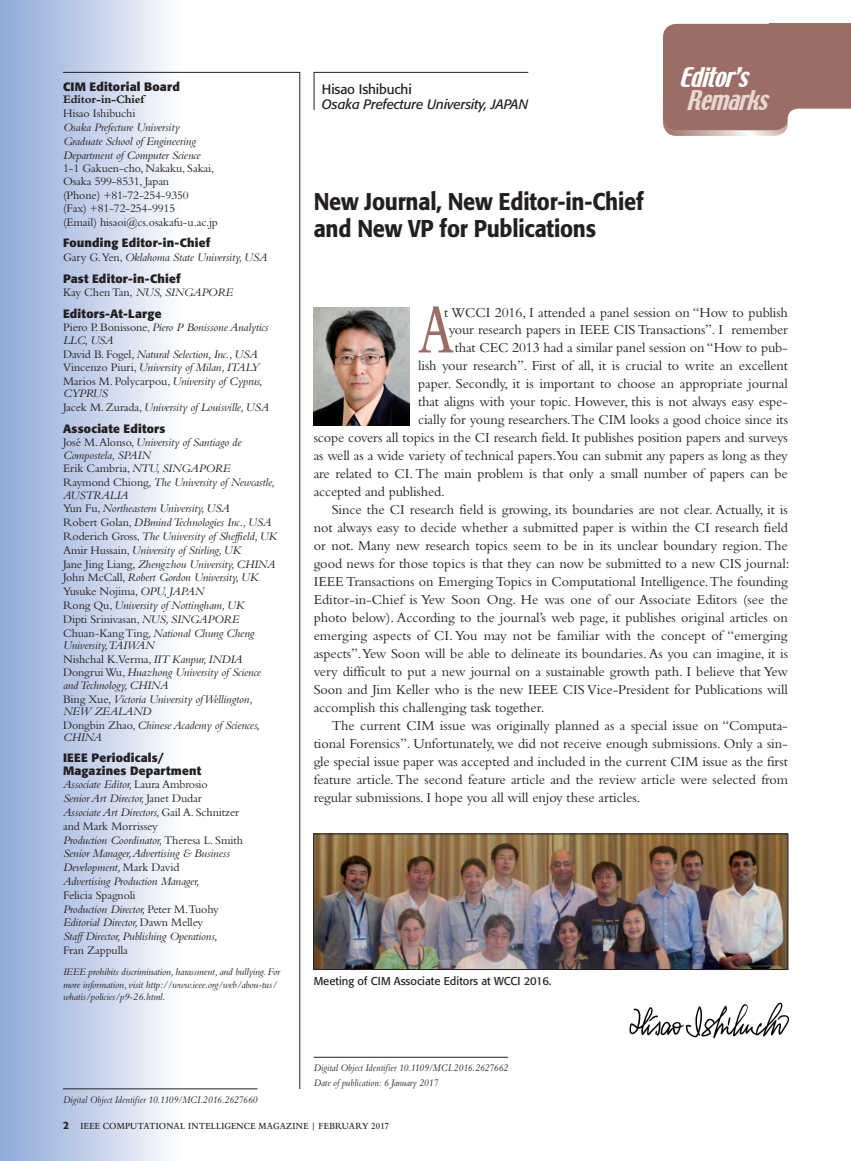
<style>
.page{position:relative;width:851px;height:1161px;background:#fff}
.page>*{position:absolute;margin:0;border:0;box-sizing:border-box;transform-origin:0 0}
.t1{font:500 24px/27px "Formata";letter-spacing:-.01em;color:#231f20;scale:.9 1}
.t2{font:italic 24px "Techno";color:#fff}
.t3{font:italic 24px "Techno";color:#e9d7d1}
.t4{font:14.25px "Bembo Std";letter-spacing:-.005em;color:#231f20}
.t5{font:italic 13.5px "Formata";letter-spacing:-.01em;color:#231f20}
.t6{font:13.5px "Formata";letter-spacing:-.01em;color:#231f20}
.t7{font:italic 12px/13.8px "Bembo Std";letter-spacing:-.01em;color:#231f20}
.t8{font:12px/13.8px "Bembo Std";letter-spacing:-.01em;color:#231f20}
.t9{font:700 12px/12.3px "Formata";letter-spacing:.015em;color:#231f20}
.t10{font:700 12px "Bembo Std";letter-spacing:-.01em;color:#231f20}
.t11{font:11.25px "Formata";color:#231f20}
.t12{font:italic 10.5px/12.3px "Bembo Std";letter-spacing:-.015em;color:#231f20}
.t13{font:italic 10.5px/14.7px "Bembo Std";letter-spacing:.005em;color:#231f20;scale:.9 1}
.t14{font:600 9.75px "Bembo Std";letter-spacing:.025em;color:#231f20;scale:.9 1}
.s1{font-style:normal}
.s2{font-family:"Formata";font-weight:500;font-size:10.5px}
</style>
<div class="page">
<div style="left:0;top:0;width:181px;height:1161px;background:linear-gradient(to right,#8ea8d7,#fcfcfe)"></div>
<div style="left:663px;top:24px;width:125px;height:106px;background:#9b6d66;border-radius:14px"></div>
<div style="left:769px;top:24px;width:81px;height:92px;background:#9b6d66"></div>
<svg style="left:313px;top:72px;width:216px;height:38px"></svg>
<svg style="left:62px;top:72px;width:238px;height:1018px"></svg>
<svg style="left:663px;top:108px;width:187px;height:28px"></svg>
<img style="left:314px;top:307px;width:95px;height:118px">
<img style="left:629px;top:1002px;width:161px;height:37px">
<hr style="left:63px;top:1088px;width:194px;height:1px;background:#231f20">
<hr style="left:314px;top:1057px;width:194px;height:1px;background:#231f20">
<img style="left:315px;top:836px;width:471px;height:132px">
<div style="left:313px;top:834px;width:475px;height:136px;border:1px solid #231f20"></div>
<svg style="left:418px;top:306px;width:35px;height:46px"></svg>
<p class="t9" style="left:63px;top:81px;width:118px">CIM Editorial Board</p>
<p class="t10" style="left:63px;top:93px;width:83px">Editor-in-Chief</p>
<p class="t8" style="left:63px;top:106px;width:74px">Hisao Ishibuchi</p>
<p class="t7" style="left:63px;top:120px;width:139px">Osaka Prefecture University<br>Graduate School of Engineering<br>Department of Computer Science</p>
<p class="t8" style="left:63px;top:162px;width:153px;line-height:12.3px">1-1 Gakuen-cho, Nakaku, Sakai,<br>Osaka 599-8531, Japan</p>
<p class="t8" style="left:63px;top:188px;width:156px">(Phone) +81-72-254-9350<br>(Fax) +81-72-254-9915<br>(Email) hisaoi@cs.osakafu-u.ac.jp</p>
<p class="t9" style="left:63px;top:237px;width:149px">Founding Editor-in-Chief</p>
<p class="t7" style="left:63px;top:250px;width:206px"><span class="s1">Gary G. Yen,</span> Oklahoma State University, USA</p>
<p class="t9" style="left:63px;top:272px;width:119px">Past Editor-in-Chief</p>
<p class="t7" style="left:63px;top:285px;width:172px"><span class="s1">Kay Chen Tan,</span> NUS, SINGAPORE</p>
<p class="t9" style="left:63px;top:307px;width:100px">Editors-At-Large</p>
<p class="t7" style="left:63px;top:321px;width:207px;line-height:12.3px"><span class="s1">Piero P. Bonissone,</span> Piero P Bonissone Analytics<br>LLC, USA</p>
<p class="t7" style="left:63px;top:347px;width:201px"><span class="s1">David B. Fogel,</span> Natural Selection, Inc., USA<br><span class="s1">Vincenzo Piuri,</span> University of Milan, ITALY<br><span class="s1">Marios M. Polycarpou,</span> University of Cyprus,</p>
<p class="t7" style="left:63px;top:387px;width:208px">CYPRUS<br><span class="s1">Jacek M. Zurada,</span> University of Louisville, USA</p>
<p class="t9" style="left:63px;top:422px;width:104px">Associate Editors</p>
<p class="t7" style="left:63px;top:436px;width:180px;line-height:12.3px"><span class="s1">José M. Alonso,</span> University of Santiago de<br>Compostela, SPAIN</p>
<p class="t7" style="left:63px;top:462px;width:213px"><span class="s1">Erik Cambria,</span> NTU, SINGAPORE<br><span class="s1">Raymond Chiong,</span> The University of Newcastle,</p>
<p class="t7" style="left:63px;top:488px;width:215px">AUSTRALIA<br><span class="s1">Yun Fu,</span> Northeastern University, USA<br><span class="s1">Robert Golan,</span> DBmind Technologies Inc., USA <span class="s1">Roderich Gross,</span> The University of Sheffield, UK <span class="s1">Amir Hussain,</span> University of Stirling, UK<br><span class="s1">Jane Jing Liang,</span> Zhengzhou University, CHINA <span class="s1">John McCall,</span> Robert Gordon University, UK <span class="s1">Yusuke Nojima,</span> OPU, JAPAN<br><span class="s1">Rong Qu,</span> University of Nottingham, UK<br><span class="s1">Dipti Srinivasan,</span> NUS, SINGAPORE <span class="s1">Chuan-Kang Ting,</span> National Chung Cheng</p>
<p class="t7" style="left:63px;top:638px;width:199px">University,TAIWAN<br><span class="s1">Nishchal K.Verma,</span> IIT Kanpur, INDIA<br><span class="s1">Dongrui Wu,</span> Huazhong University of Science</p>
<p class="t7" style="left:63px;top:678px;width:191px">and Technology, CHINA<br><span class="s1">Bing Xue,</span> Victoria University of Wellington,</p>
<p class="t7" style="left:63px;top:704px;width:198px">NEW ZEALAND<br><span class="s1">Dongbin Zhao,</span> Chinese Academy of Sciences,</p>
<p class="t7" style="left:63px;top:730px;width:40px">CHINA</p>
<p class="t9" style="left:63px;top:752px;width:140px">IEEE Periodicals/<br>Magazines Department</p>
<p class="t7" style="left:63px;top:777px;width:181px">Associate Editor, <span class="s1">Laura Ambrosio<br></span>Senior Art Director, <span class="s1">Janet Dudar<br></span>Associate Art Directors, <span class="s1">Gail A. Schnitzer and Mark Morrissey<br></span>Production Coordinator, <span class="s1">Theresa L. Smith </span>Senior Manager, Advertising &amp; Business Development, <span class="s1">Mark David<br></span>Advertising Production Manager,</p>
<p class="t7" style="left:63px;top:888px;width:157px"><span class="s1">Felicia Spagnoli<br></span>Production Director, <span class="s1">Peter M.Tuohy<br></span>Editorial Director, <span class="s1">Dawn Melley<br></span>Staff Director, Publishing Operations,</p>
<p class="t8" style="left:63px;top:943px;width:66px">Fran Zappulla</p>
<p class="t12" style="left:63px;top:966px;width:218px">IEEE prohibits discrimination, harassment, and bullying. For more information, visit http://www.ieee.org/web/abou-tus/ whatis/policies/p9-26.html.</p>
<p class="t13" style="left:63px;top:1092px;width:217px">Digital Object Identifier 10.1109/MCI.2016.2627660</p>
<p class="t6" style="left:322px;top:81px;width:91px">Hisao Ishibuchi</p>
<p class="t5" style="left:322px;top:96px;width:208px">Osaka Prefecture University, JAPAN</p>
<h1 class="t1" style="left:314px;top:188px;width:368px">New Journal, New Editor-in-Chief and New VP for Publications</h1>
<h1 class="t2" style="left:678px;top:61px;width:79px">Editor’s</h1>
<h1 class="t3" style="left:686px;top:84px;width:92px">Remarks</h1>
<p class="t4" style="left:444px;top:304px;width:345px">t WCCI 2016, I attended a panel session on “How to publish</p>
<p class="t4" style="left:449px;top:322px;width:341px">your research papers in IEEE CIS Transactions”. I remember</p>
<p class="t4" style="left:455px;top:340px;width:334px">that CEC 2013 had a similar panel session on “How to pub-</p>
<p class="t4" style="left:418px;top:358px;width:371px">lish your research”. First of all, it is crucial to write an excellent</p>
<p class="t4" style="left:418px;top:376px;width:371px">paper. Secondly, it is important to choose an appropriate journal</p>
<p class="t4" style="left:418px;top:394px;width:371px">that aligns with your topic. However, this is not always easy espe-</p>
<p class="t4" style="left:418px;top:412px;width:371px">cially for young researchers.The CIM looks a good choice since its</p>
<p class="t4" style="left:314px;top:430px;width:475px">scope covers all topics in the CI research field. It publishes position papers and surveys</p>
<p class="t4" style="left:314px;top:448px;width:476px">as well as a wide variety of technical papers.You can submit any papers as long as they</p>
<p class="t4" style="left:314px;top:466px;width:475px">are related to CI. The main problem is that only a small number of papers can be</p>
<p class="t4" style="left:314px;top:484px;width:133px">accepted and published.</p>
<p class="t4" style="left:332px;top:502px;width:457px">Since the CI research field is growing, its boundaries are not clear. Actually, it is</p>
<p class="t4" style="left:314px;top:520px;width:476px">not always easy to decide whether a submitted paper is within the CI research field</p>
<p class="t4" style="left:314px;top:538px;width:475px">or not. Many new research topics seem to be in its unclear boundary region. The</p>
<p class="t4" style="left:314px;top:556px;width:477px">good news for those topics is that they can now be submitted to a new CIS journal:</p>
<p class="t4" style="left:314px;top:574px;width:475px">IEEE Transactions on Emerging Topics in Computational Intelligence. The founding</p>
<p class="t4" style="left:314px;top:592px;width:476px">Editor-in-Chief is Yew Soon Ong. He was one of our Associate Editors (see the</p>
<p class="t4" style="left:314px;top:610px;width:476px">photo below). According to the journal’s web page, it publishes original articles on</p>
<p class="t4" style="left:314px;top:628px;width:475px">emerging aspects of CI. You may not be familiar with the concept of “emerging</p>
<p class="t4" style="left:314px;top:646px;width:476px">aspects”.Yew Soon will be able to delineate its boundaries. As you can imagine, it is</p>
<p class="t4" style="left:314px;top:664px;width:475px">very difficult to put a new journal on a sustainable growth path. I believe that Yew</p>
<p class="t4" style="left:314px;top:682px;width:476px">Soon and Jim Keller who is the new IEEE CIS Vice-President for Publications will</p>
<p class="t4" style="left:314px;top:700px;width:232px">accomplish this challenging task together.</p>
<p class="t4" style="left:332px;top:718px;width:457px">The current CIM issue was originally planned as a special issue on “Computa-</p>
<p class="t4" style="left:314px;top:736px;width:475px">tional Forensics”. Unfortunately, we did not receive enough submissions. Only a sin-</p>
<p class="t4" style="left:314px;top:754px;width:476px">gle special issue paper was accepted and included in the current CIM issue as the first</p>
<p class="t4" style="left:314px;top:772px;width:476px">feature article. The second feature article and the review article were selected from</p>
<p class="t4" style="left:314px;top:790px;width:328px">regular submissions. I hope you all will enjoy these articles.</p>
<p class="t11" style="left:314px;top:974px;width:239px">Meeting of CIM Associate Editors at WCCI 2016.</p>
<p class="t13" style="left:314px;top:1060px;width:217px">Digital Object Identifier 10.1109/MCI.2016.2627662<br>Date of publication: 6 January 2017</p>
<p class="t14" style="left:63px;top:1120px;width:363px"><span class="s2">2</span> IEEE COMPUTATIONAL INTELLIGENCE MAGAZINE | FEBRUARY 2017</p>
</div>
